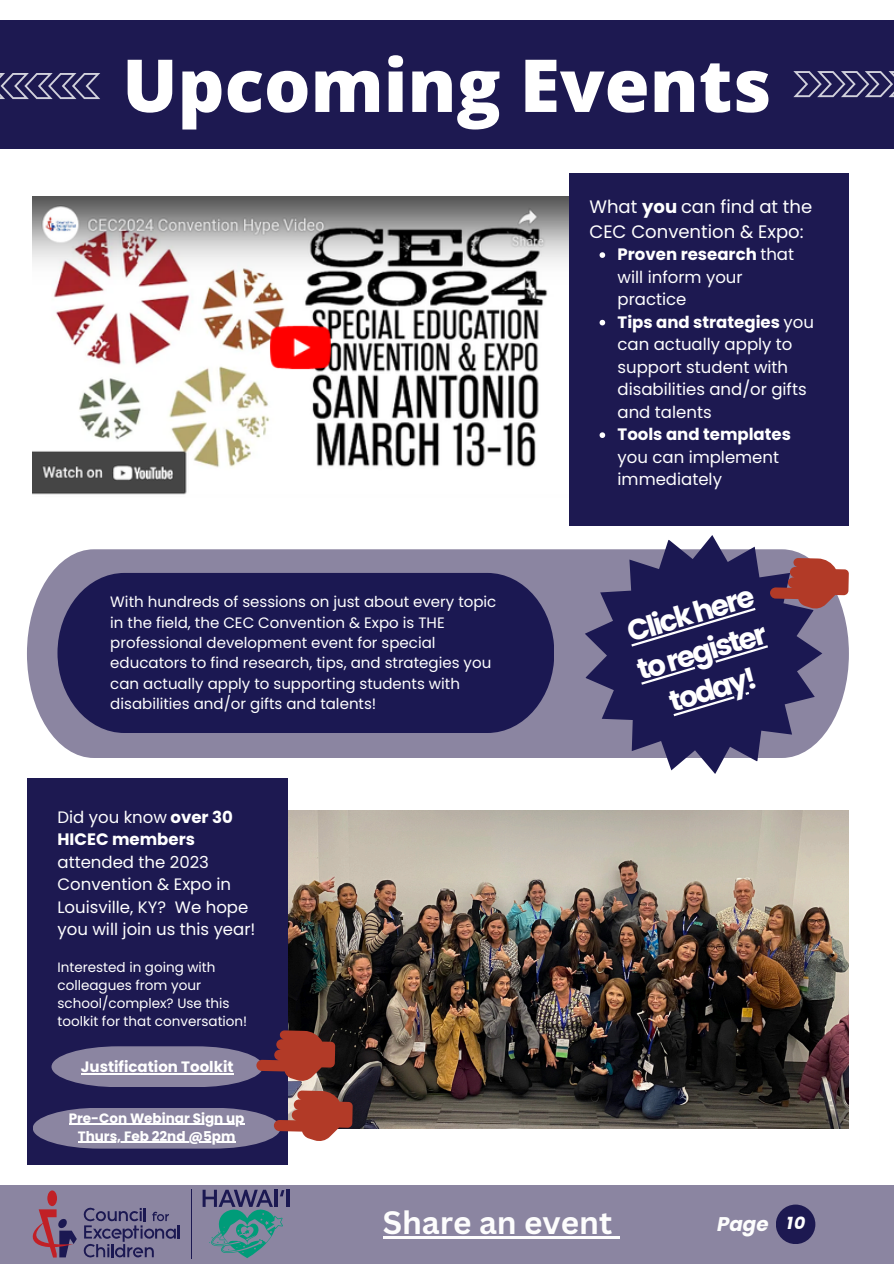
<style>
.page{position:relative;width:894px;height:1264px;background:#fff}
.page>*{position:absolute;margin:0;border:0;box-sizing:border-box;transform-origin:0 0}
.t1{font:800 73.05px "Open Sans";color:#fff}
.t2{font:700 31.5px "Canva Sans";color:#fdfdfd}
.t3{font:700 29.25px "Poppins";color:#fff}
.t4{font:italic 700 19.8px "Poppins";color:#fdfdfd}
.t5{font:18px/24.8px "Poppins";color:#fff}
.t6{font:italic 700 17.25px "Poppins";color:#fff}
.t7{font:16.5px/22.5px "Poppins";color:#fff}
.t8{font:15px/20.2px "Poppins";color:#fff}
.t9{font:700 15px "Poppins";color:#fff}
.t10{font:13.5px/18px "Poppins";color:#fff}
.t11{font:700 13.5px "Poppins";color:#fff}
.s1{font-weight:700}
</style>
<div class="page">
<div style="left:0;top:1185px;width:893px;height:78px;background:#8b85a1"></div>
<div style="left:775px;top:1204px;width:40px;height:39px;background:#1d1951;border-radius:50%"></div>
<div style="left:0;top:21px;width:893px;height:128px;background:#1d1951"></div>
<svg style="left:793px;top:71px;width:100px;height:27px"></svg>
<svg style="left:0;top:73px;width:100px;height:26px"></svg>
<div style="left:47px;top:1190px;width:10px;height:16px;background:#c12026;border-radius:50%"></div>
<svg style="left:83px;top:1207px;width:97px;height:50px"></svg>
<svg style="left:33px;top:1209px;width:44px;height:48px"></svg>
<hr style="left:191px;top:1189px;width:1px;height:70px;background:#1b1852">
<hr style="left:286px;top:1189px;width:3px;height:17px;background:#1b1852">
<svg style="left:202px;top:1189px;width:82px;height:69px"></svg>
<img style="left:287px;top:810px;width:561px;height:317px">
<div style="left:27px;top:778px;width:260px;height:386px;background:#1d1951"></div>
<div style="left:568px;top:173px;width:280px;height:352px;background:#1d1951"></div>
<img style="left:33px;top:197px;width:535px;height:298px">
<svg style="left:27px;top:549px;width:819px;height:209px;background:#9792ab"></svg>
<svg style="left:584px;top:535px;width:238px;height:239px"></svg>
<svg style="left:673px;top:692px;width:76px;height:24px;background:#2d2b60"></svg>
<div style="left:57px;top:573px;width:497px;height:160px;background:#1b1852"></div>
<svg style="left:599px;top:252px;width:6px;height:6px"></svg>
<svg style="left:599px;top:320px;width:6px;height:5px"></svg>
<svg style="left:599px;top:432px;width:6px;height:6px"></svg>
<svg style="left:631px;top:545px;width:218px;height:139px;background:#4b3e68"></svg>
<hr style="left:382px;top:1236px;width:230px;height:2px;background:#fdfdfd">
<svg style="left:612px;top:1236px;width:8px;height:2px"></svg>
<svg style="left:33px;top:1018px;width:327px;height:134px;background:#62506e"></svg>
<h1 class="t1" style="left:122px;top:34px;width:650px">Upcoming Events</h1>
<p class="t8" style="left:110px;top:592px;width:387px">With hundreds of sessions on just about every topic in the field, the CEC Convention &amp; Expo is THE professional development event for special educators to find research, tips, and strategies you can actually apply to supporting students with disabilities and/or gifts and talents!</p>
<p class="t7" style="left:57px;top:805px;width:199px">Did you know <span class="s1">over 30<br>HICEC members </span>attended the 2023<br>Convention &amp; Expo in<br>Louisville, KY? We hope you will join us this year!</p>
<h2 class="t10" style="left:57px;top:958px;width:191px">Interested in going with colleagues from your school/complex? Use this toolkit for that conversation!</h2>
<p class="t9" style="left:81px;top:1056px;width:154px">Justification Toolkit</p>
<h2 class="t11" style="left:69px;top:1108px;width:177px">Pre-Con Webinar Sign up</h2>
<h3 class="t11" style="left:78px;top:1126px;width:159px">Thurs, Feb 22nd @5pm</h3>
<h6 class="t5" style="left:589px;top:194px;width:224px">What <span class="s1">you</span> can find at the<br>CEC Convention &amp; Expo:</h6>
<h6 class="t7" style="left:617px;top:243px;width:178px"><span class="s1">Proven research</span> that will inform your practice</h6>
<p class="t7" style="left:617px;top:311px;width:198px"><span class="s1">Tips and strategies</span> you can actually apply to support student with disabilities and/or gifts and talents</p>
<h5 class="t7" style="left:617px;top:423px;width:175px"><span class="s1">Tools and templates </span>you can implement immediately</h5>
<p class="t3" style="left:621px;top:613px;width:132px;rotate:-17deg">Clickhere</p>
<p class="t3" style="left:631px;top:651px;width:135px;rotate:-17deg">toregister</p>
<h4 class="t3" style="left:663px;top:683px;width:91px;rotate:-17deg">today!</h4>
<p class="t2" style="left:382px;top:1200px;width:231px">Share an event</p>
<p class="t4" style="left:717px;top:1210px;width:53px">Page</p>
<p class="t6" style="left:786px;top:1211px;width:20px">10</p>
</div>
